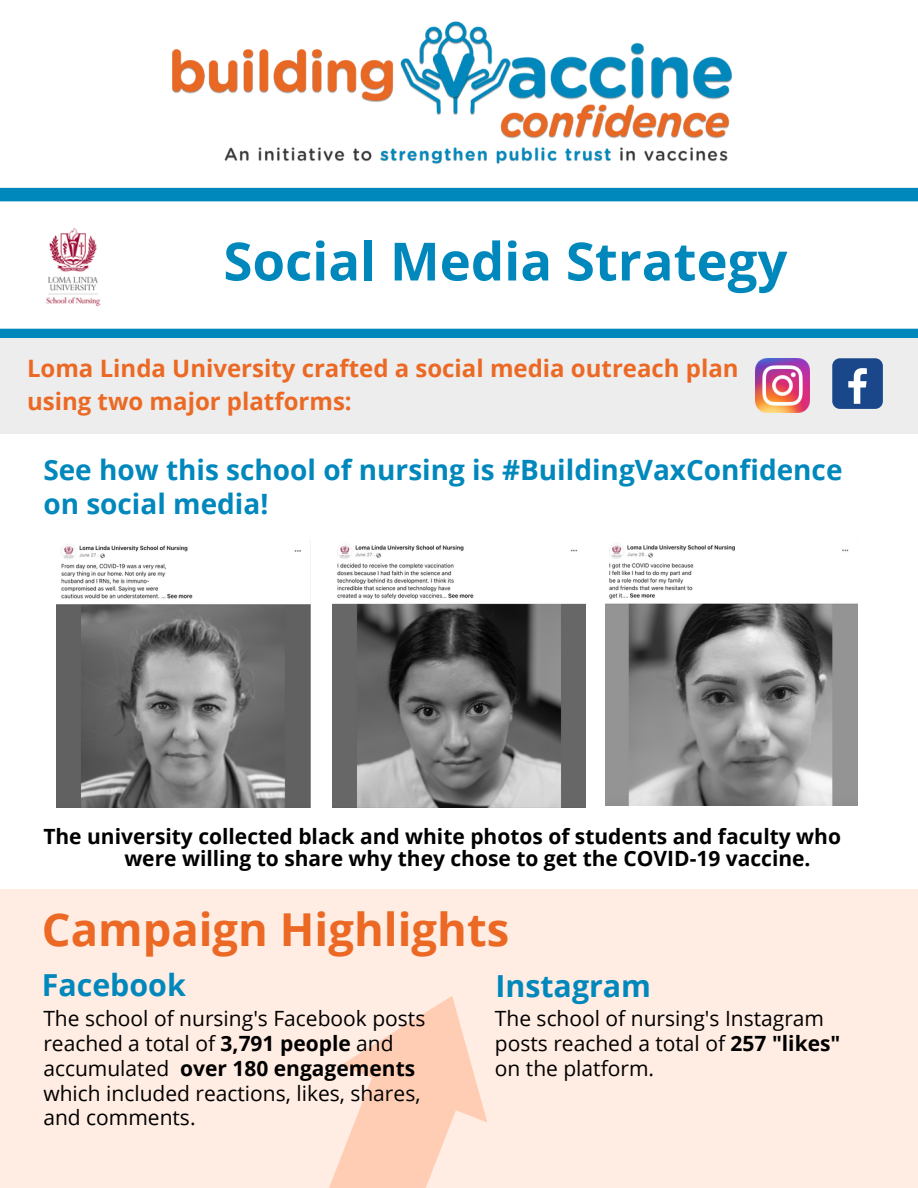
<style>
.page{position:relative;width:918px;height:1188px;background:#fff}
.page>*{position:absolute;margin:0;border:0;box-sizing:border-box;transform-origin:0 0}
.t1{font:700 52.8px "Open Sans";color:#0088bc}
.t2{font:700 45.3px "Open Sans";color:#eb6924}
.t3{font:700 30.3px "Open Sans";color:#0088bc}
.t4{font:700 28.05px/33.8px "Open Sans";color:#0088bc}
.t5{font:700 24px/32.7px "Open Sans";color:#eb6924}
.t6{font:21px/24.8px "Open Sans";color:#000}
.t7{font:700 21px/22.5px "Open Sans";color:#000}
.s1{font-weight:700}
</style>
<div class="page">
<img style="left:172px;top:21px;width:560px;height:143px">
<div style="left:0;top:188px;width:918px;height:13px;background:#0088bc"></div>
<div style="left:0;top:329px;width:918px;height:13px;background:#0088bc"></div>
<img style="left:46px;top:227px;width:55px;height:80px">
<div style="left:0;top:338px;width:918px;height:95px;background:#ededed"></div>
<img style="left:756px;top:358px;width:54px;height:54px">
<div style="left:832px;top:358px;width:51px;height:51px;background:#1a4789;border-radius:8px"></div>
<svg style="left:848px;top:368px;width:19px;height:36px"></svg>
<img style="left:57px;top:541px;width:254px;height:266px">
<img style="left:333px;top:544px;width:253px;height:263px">
<img style="left:606px;top:544px;width:252px;height:261px">
<div style="left:0;top:890px;width:918px;height:298px;background:#ffece2"></div>
<svg style="left:329px;top:996px;width:158px;height:192px;fill:#ffcdb3"></svg>
<h1 class="t1" style="left:223px;top:224px;width:565px">Social Media Strategy</h1>
<p class="t5" style="left:27px;top:351px;width:713px">Loma Linda University crafted a social media outreach plan using two major platforms:</p>
<h3 class="t4" style="left:43px;top:453px;width:801px">See how this school of nursing is #BuildingVaxConfidence on social media!</h3>
<p class="t7" style="left:124px;top:824px;width:718px;text-indent:-81px">The university collected black and white photos of students and faculty who were willing to share why they chose to get the COVID-19 vaccine.</p>
<h2 class="t2" style="left:42px;top:898px;width:469px">Campaign Highlights</h2>
<h3 class="t3" style="left:42px;top:963px;width:146px">Facebook</h3>
<p class="t6" style="left:43px;top:1006px;width:384px">The school of nursing's Facebook posts reached a total of <span class="s1">3,791 people</span> and accumulated <span class="s1">over 180 engagements </span>which included reactions, likes, shares, and comments.</p>
<h3 class="t3" style="left:495px;top:964px;width:157px">Instagram</h3>
<p class="t6" style="left:495px;top:1006px;width:347px">The school of nursing's Instagram posts reached a total of <span class="s1">257 "likes" </span>on the platform.</p>
</div>
